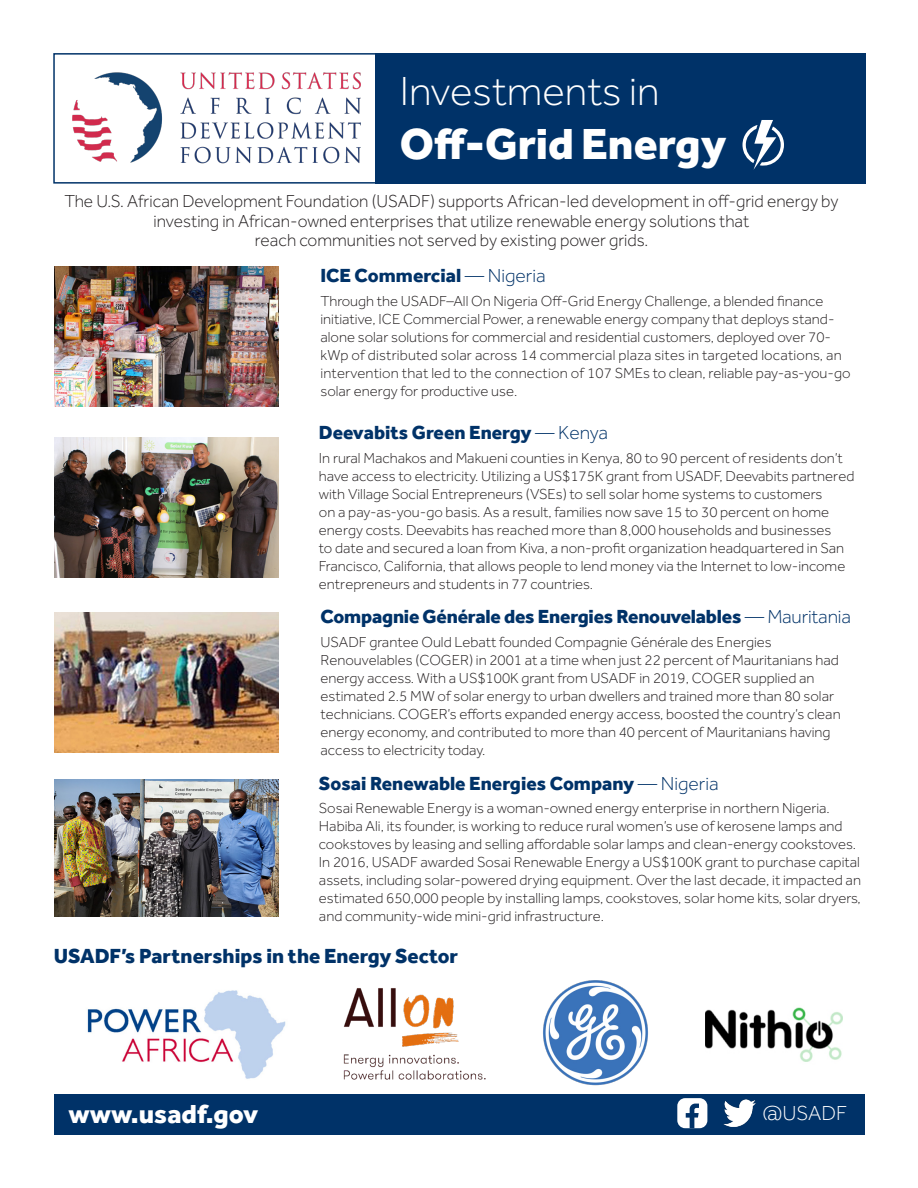
<style>
.page{position:relative;width:918px;height:1188px;background:#fff}
.page>*{position:absolute;margin:0;border:0;box-sizing:border-box;transform-origin:0 0}
.t1{font:800 45px "Effra";color:#fff}
.t2{font:300 42px "Effra";color:#fff}
.t3{font:800 27px "Effra";color:#fff}
.Text{font:800 21px "Effra";color:#003268}
.t4{font:300 21px "Effra";color:#fff}
.t5{font:800 19.5px "Effra";letter-spacing:-.01em;color:#003268}
.t6{font:300 18px/19.5px "Effra";color:#231f20;text-align:center}
.t7{font:300 15px/18px "Effra";color:#231f20}
.s1{font-weight:300}
</style>
<div class="page">
<img style="left:706px;top:1007px;width:136px;height:55px">
<img style="left:87px;top:990px;width:199px;height:89px">
<img style="left:343px;top:988px;width:143px;height:92px">
<img style="left:543px;top:980px;width:105px;height:106px">
<div style="left:53px;top:53px;width:812px;height:131px;border:2px solid #003268"></div>
<div style="left:375px;top:53px;width:491px;height:131px;background:#003268"></div>
<img style="left:72px;top:72px;width:289px;height:92px">
<div style="left:54px;top:1094px;width:810px;height:40px;background:#003268"></div>
<img style="left:723px;top:1099px;width:33px;height:28px">
<svg style="left:743px;top:120px;width:41px;height:50px"></svg>
<img style="left:54px;top:613px;width:224px;height:139px">
<img style="left:54px;top:779px;width:224px;height:137px">
<img style="left:54px;top:438px;width:224px;height:139px">
<img style="left:54px;top:267px;width:224px;height:139px">
<div style="left:677px;top:1098px;width:30px;height:30px;background:#fff;border-radius:8px"></div>
<svg style="left:686px;top:1104px;width:13px;height:24px"></svg>
<p class="t2" style="left:400px;top:67px;width:261px">Investments in</p>
<p class="t1" style="left:400px;top:116px;width:328px">Off-Grid Energy</p>
<p class="t6" style="left:64px;top:191px;width:776px">The U.S. African Development Foundation (USADF) supports African-led development in off-grid energy by investing in African-owned enterprises that utilize renewable energy solutions that<br>reach communities not served by existing power grids.</p>
<p class="t5" style="left:320px;top:264px;width:227px">ICE Commercial <span class="s1">— Nigeria</span></p>
<p class="t7" style="left:320px;top:291px;width:532px">Through the USADF–All On Nigeria Off-Grid Energy Challenge, a blended finance initiative, ICE Commercial Power, a renewable energy company that deploys stand&shy;alone solar solutions for commercial and residential customers, deployed over 70- kWp of distributed solar across 14 commercial plaza sites in targeted locations, an intervention that led to the connection of 107 SMEs to clean, reliable pay-as-you-go solar energy for productive use.</p>
<p class="t5" style="left:319px;top:421px;width:291px">Deevabits Green Energy <span class="s1">— Kenya</span></p>
<p class="t7" style="left:319px;top:449px;width:537px">In rural Machakos and Makueni counties in Kenya, 80 to 90 percent of residents don’t have access to electricity. Utilizing a US$175K grant from USADF, Deevabits partnered with Village Social Entrepreneurs (VSEs) to sell solar home systems to customers<br>on a pay-as-you-go basis. As a result, families now save 15 to 30 percent on home energy costs. Deevabits has reached more than 8,000 households and businesses<br>to date and secured a loan from Kiva, a non-profit organization headquartered in San Francisco, California, that allows people to lend money via the Internet to low-income entrepreneurs and students in 77 countries.</p>
<p class="t5" style="left:320px;top:605px;width:532px">Compagnie Générale des Energies Renouvelables <span class="s1">— Mauritania</span></p>
<p class="t7" style="left:320px;top:633px;width:522px">USADF grantee Ould Lebatt founded Compagnie Générale des Energies Renouvelables (COGER) in 2001 at a time when just 22 percent of Mauritanians had energy access. With a US$100K grant from USADF in 2019, COGER supplied an estimated 2.5 MW of solar energy to urban dwellers and trained more than 80 solar technicians. COGER’s efforts expanded energy access, boosted the country’s clean energy economy, and contributed to more than 40 percent of Mauritanians having access to electricity today.</p>
<p class="t5" style="left:319px;top:772px;width:401px">Sosai Renewable Energies Company <span class="s1">— Nigeria</span></p>
<p class="t7" style="left:319px;top:799px;width:544px">Sosai Renewable Energy is a woman-owned energy enterprise in northern Nigeria.<br>Habiba Ali, its founder, is working to reduce rural women’s use of kerosene lamps and cookstoves by leasing and selling affordable solar lamps and clean-energy cookstoves.<br>In 2016, USADF awarded Sosai Renewable Energy a US$100K grant to purchase capital assets, including solar-powered drying equipment. Over the last decade, it impacted an estimated 650,000 people by installing lamps, cookstoves, solar home kits, solar dryers, and community-wide mini-grid infrastructure.</p>
<p class="Text" style="left:54px;top:944px;width:406px">USADF’s Partnerships in the Energy Sector</p>
<p class="t3" style="left:69px;top:1097px;width:191px">www.usadf.gov</p>
<p class="t4" style="left:762px;top:1101px;width:86px">@USADF</p>
</div>
